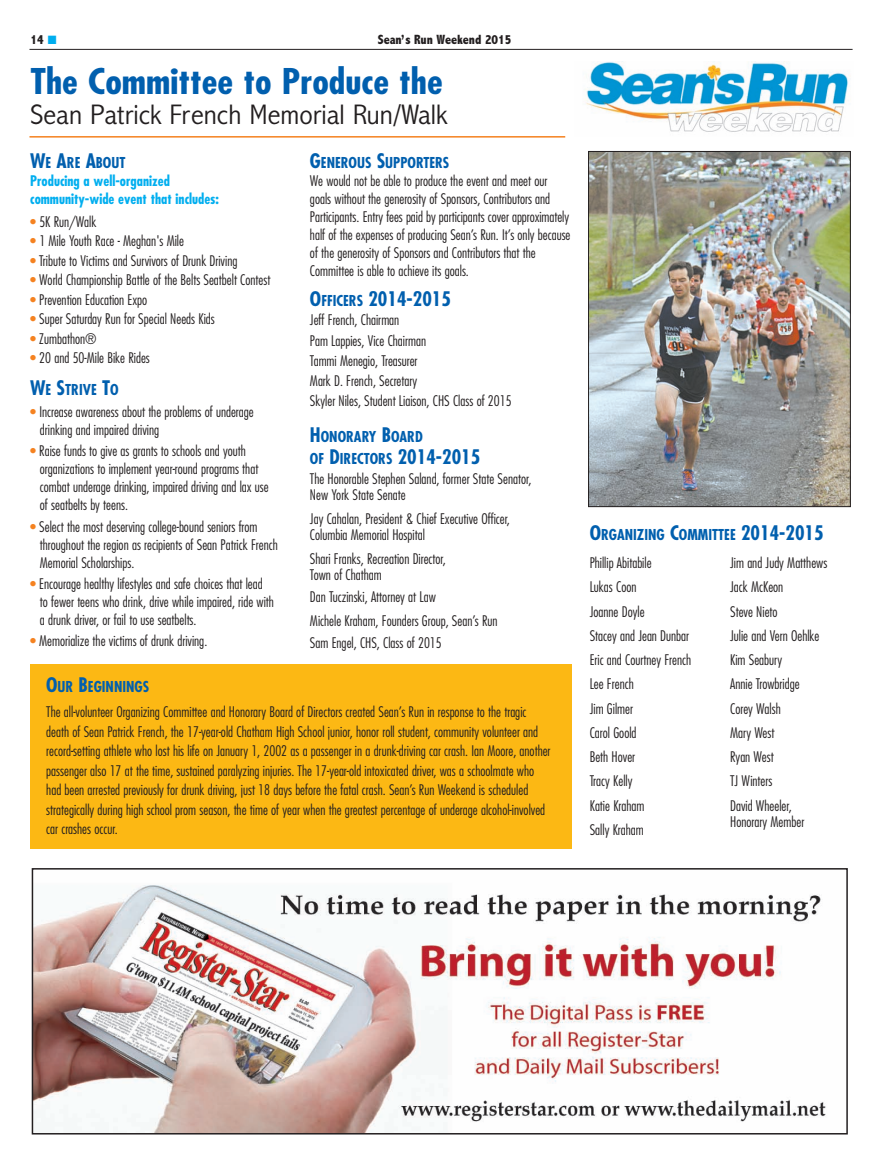
<style>
.page{position:relative;width:879px;height:1164px;background:#fff}
.page>*{position:absolute;margin:0;border:0;box-sizing:border-box;transform-origin:0 0}
.t1{font:700 condensed 34.5px "Futura";color:#015fae;scale:1.1 1}
.t2{font:300 condensed 28.5px "Abadi";color:#231f20;scale:1.1 1}
.t3{font:700 condensed 19.5px "Futura";color:#015fae}
.t4{font:700 condensed 14.7px/21px "Futura";color:#015fae}
.t5{font:300 condensed 14.25px/24.3px "Futura";color:#231f20}
.t6{font:700 condensed 14.25px/18px "Futura";color:#00aeef}
.t7{font:800 condensed 13.5px "Abadi";color:#231f20;scale:.96 1}
.s1{color:#00aeef}
.s2{font-size:19.5px}
.s3{color:#f58220}
.s4{font-size:14.7px}
</style>
<div class="page">
<img style="left:35px;top:885px;width:791px;height:246px">
<div style="left:32px;top:867px;width:815px;height:267px;border:2px solid #231f20"></div>
<hr style="left:29px;top:49px;width:823px;height:1px;background:#231f20">
<img style="left:585px;top:62px;width:263px;height:70px">
<div style="left:30px;top:664px;width:541px;height:184px;background:#fcb814"></div>
<hr style="left:29px;top:136px;width:536px;height:1px;background:#f58220">
<img style="left:590px;top:153px;width:258px;height:352px">
<div style="left:588px;top:151px;width:262px;height:356px;border:1px solid #231f20"></div>
<p class="t7" style="left:31px;top:31px;width:29px">14 <span class="s1">■</span></p>
<p class="t7" style="left:378px;top:31px;width:141px">Sean’s Run Weekend 2015</p>
<h1 class="t1" style="left:30px;top:66px;width:376px">The Committee to Produce the</h1>
<h2 class="t2" style="left:30px;top:97px;width:380px">Sean Patrick French Memorial Run/Walk</h2>
<p class="t4" style="left:30px;top:153px;width:97px"><span class="s2">W</span>E <span class="s2">A</span>RE <span class="s2">A</span>BOUT</p>
<p class="t6" style="left:30px;top:173px;width:190px">Producing a well-organized community-wide event that includes:</p>
<p class="t5" style="left:30px;top:210px;width:68px"><span class="s3">•</span> 5K Run/Walk</p>
<p class="t5" style="left:30px;top:230px;width:155px"><span class="s3">•</span> 1 Mile Youth Race - Meghan's Mile</p>
<p class="t5" style="left:30px;top:249px;width:209px"><span class="s3">•</span> Tribute to Victims and Survivors of Drunk Driving</p>
<p class="t5" style="left:30px;top:269px;width:242px"><span class="s3">•</span> World Championship Battle of the Belts Seatbelt Contest</p>
<p class="t5" style="left:30px;top:288px;width:119px"><span class="s3">•</span> Prevention Education Expo</p>
<p class="t5" style="left:30px;top:308px;width:186px"><span class="s3">•</span> Super Saturday Run for Special Needs Kids</p>
<p class="t5" style="left:30px;top:327px;width:68px"><span class="s3">•</span> Zumbathon®</p>
<p class="t5" style="left:30px;top:347px;width:121px"><span class="s3">•</span> 20 and 50-Mile Bike Rides</p>
<p class="t4" style="left:30px;top:380px;width:90px"><span class="s2">W</span>E <span class="s2">S</span>TRIVE <span class="s2">T</span>O</p>
<p class="t5" style="left:40px;top:404px;width:215px;line-height:18px;text-indent:-10px"><span class="s3">•</span> Increase awareness about the problems of underage drinking and impaired driving</p>
<p class="t5" style="left:40px;top:443px;width:230px;line-height:18px;text-indent:-10px"><span class="s3">•</span> Raise funds to give as grants to schools and youth organizations to implement year-round programs that combat underage drinking, impaired driving and lax use of seatbelts by teens.</p>
<p class="t5" style="left:40px;top:518px;width:239px;line-height:18px;text-indent:-10px"><span class="s3">•</span> Select the most deserving college-bound seniors from throughout the region as recipients of Sean Patrick French<br>Memorial Scholarships.</p>
<p class="t5" style="left:40px;top:575px;width:236px;line-height:18px;text-indent:-10px"><span class="s3">•</span> Encourage healthy lifestyles and safe choices that lead to fewer teens who drink, drive while impaired, ride with a drunk driver, or fail to use seatbelts.</p>
<p class="t5" style="left:30px;top:629px;width:179px"><span class="s3">•</span> Memorialize the victims of drunk driving.</p>
<p class="t4" style="left:310px;top:153px;width:141px"><span class="s2">G</span>ENEROUS <span class="s2">S</span>UPPORTERS</p>
<p class="t5" style="left:310px;top:173px;width:262px;line-height:18px">We would not be able to produce the event and meet our goals without the generosity of Sponsors, Contributors and Participants. Entry fees paid by participants cover approximately half of the expenses of producing Sean’s Run. It’s only because of the generosity of Sponsors and Contributors that the Committee is able to achieve its goals.</p>
<h3 class="t3" style="left:310px;top:290px;width:143px">O<span class="s4">FFICERS</span> 2014-2015</h3>
<p class="t5" style="left:310px;top:311px;width:203px;line-height:20.2px">Jeff French, Chairman<br>Pam Lappies, Vice Chairman<br>Tammi Menegio, Treasurer<br>Mark D. French, Secretary<br>Skyler Niles, Student Liaison, CHS Class of 2015</p>
<p class="t4" style="left:310px;top:428px;width:172px"><span class="s2">H</span>ONORARY <span class="s2">B</span>OARD<br>OF <span class="s2">D</span>IRECTORS <span class="s2">2014-2015</span></p>
<p class="t5" style="left:310px;top:471px;width:223px;line-height:16.2px">The Honorable Stephen Saland, former State Senator,<br>New York State Senate</p>
<p class="t5" style="left:310px;top:511px;width:201px;line-height:16.2px">Jay Cahalan, President &amp; Chief Executive Officer,<br>Columbia Memorial Hospital</p>
<p class="t5" style="left:310px;top:551px;width:137px;line-height:16.2px">Shari Franks, Recreation Director,<br>Town of Chatham</p>
<p class="t5" style="left:310px;top:585px;width:189px;line-height:23.7px">Dan Tuczinski, Attorney at Law<br>Michele Kraham, Founders Group, Sean’s Run</p>
<p class="t5" style="left:310px;top:631px;width:133px">Sam Engel, CHS, Class of 2015</p>
<p class="t4" style="left:46px;top:676px;width:104px"><span class="s2">O</span>UR <span class="s2">B</span>EGINNINGS</p>
<p class="t5" style="left:46px;top:702px;width:506px;line-height:19.5px">The all-volunteer Organizing Committee and Honorary Board of Directors created Sean’s Run in response to the tragic death of Sean Patrick French, the 17-year-old Chatham High School junior, honor roll student, community volunteer and record-setting athlete who lost his life on January 1, 2002 as a passenger in a drunk-driving car crash. Ian Moore, another passenger also 17 at the time, sustained paralyzing injuries. The 17-year-old intoxicated driver, was a schoolmate who had been arrested previously for drunk driving, just 18 days before the fatal crash. Sean’s Run Weekend is scheduled strategically during high school prom season, the time of year when the greatest percentage of underage alcohol-involved car crashes occur.</p>
<p class="t4" style="left:590px;top:525px;width:235px"><span class="s2">O</span>RGANIZING <span class="s2">C</span>OMMITTEE <span class="s2">2014-2015</span></p>
<p class="t5" style="left:589px;top:551px;width:103px">Phillip Abitabile<br>Lukas Coon<br>Joanne Doyle<br>Stacey and Jean Dunbar<br>Eric and Courtney French<br>Lee French<br>Jim Gilmer<br>Carol Goold<br>Beth Hover<br>Tracy Kelly<br>Katie Kraham<br>Sally Kraham</p>
<p class="t5" style="left:730px;top:551px;width:99px">Jim and Judy Matthews<br>Jack McKeon<br>Steve Nieto<br>Julie and Vern Oehlke<br>Kim Seabury<br>Annie Trowbridge<br>Corey Walsh<br>Mary West<br>Ryan West<br>TJ Winters<br>David Wheeler,</p>
<p class="t5" style="left:730px;top:810px;width:76px">Honorary Member</p>
</div>
